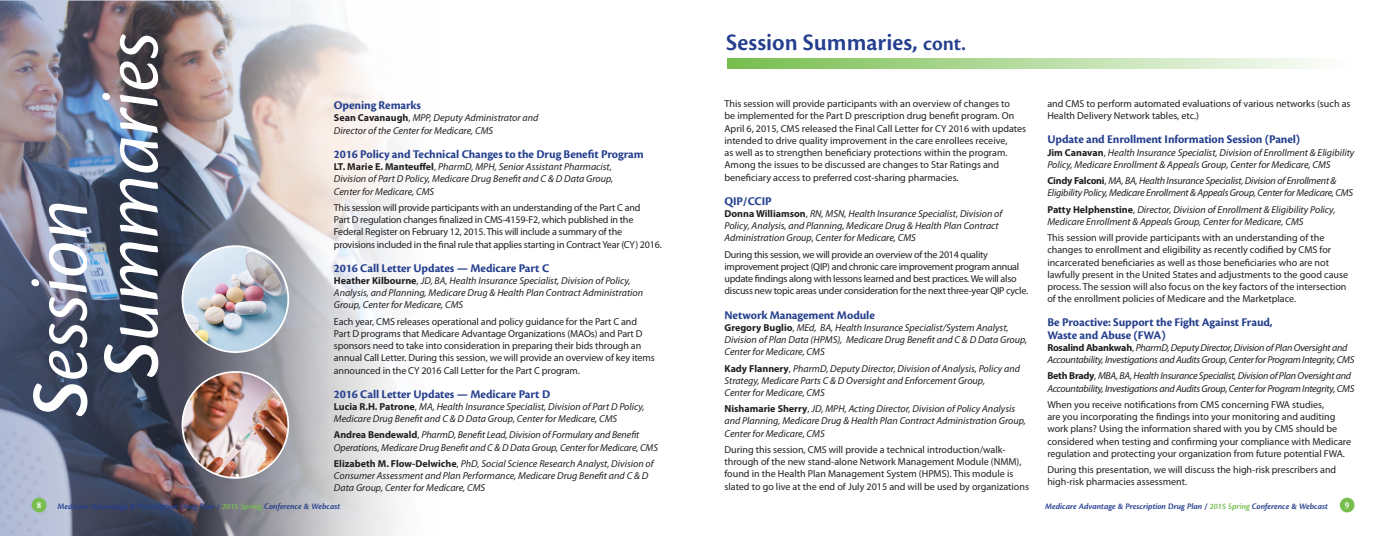
<style>
.page{position:relative;width:1386px;height:536px;background:#fff}
.page>*{position:absolute;margin:0;border:0;box-sizing:border-box;transform-origin:0 0}
.t1{font:83.12px "Cronos Pro Subh It";color:#fff}
.t2{font:600 24.5px "Cronos Pro";color:#253f8e}
.t3{font:700 12.25px/12.2px "Cronos Pro";letter-spacing:-.005em;color:#253f8e}
.t4{font:10.06px/12.2px "Myriad Pro";color:#231f20}
.t5{font:italic 10.06px/12.2px "Myriad Pro";color:#231f20}
.t6{font:italic 10.06px/12.2px "Myriad Pro";letter-spacing:-.025em;color:#231f20}
.t7{font:10.06px/12.2px "Myriad Pro";letter-spacing:-.02em;color:#231f20}
.t8{font:10.06px/12.2px "Myriad Pro";letter-spacing:-.025em;color:#231f20}
.t9{font:italic 10.06px/12.2px "Myriad Pro";letter-spacing:-.02em;color:#231f20}
.t10{font:600 9.45px "Cronos Pro";color:#fff}
.t11{font:italic 600 8.75px "Cronos Pro";color:#253f8e}
.s1{font-family:"Cronos Pro";font-weight:600;font-style:italic}
.s2{font-size:21px}
.s3{font-weight:700;font-style:normal}
.s4{font-style:normal}
.s5{color:#77be4e}
</style>
<div class="page">
<div style="left:1340px;top:497px;width:15px;height:15px;background:#77be4e;border-radius:50%"></div>
<img style="left:0;top:0;width:333px;height:536px">
<img style="left:182px;top:372px;width:106px;height:105px;border-radius:53px">
<div style="left:182px;top:371px;width:107px;height:107px;border:2px solid #fff;border-radius:50%"></div>
<img style="left:182px;top:246px;width:106px;height:106px;border-radius:53px">
<div style="left:182px;top:245px;width:107px;height:108px;border:2px solid #fff;border-radius:50%"></div>
<div style="left:32px;top:497px;width:15px;height:15px;background:#77be4e;border-radius:50%"></div>
<svg style="left:727px;top:58px;width:590px;height:10px;background:#b6dca0"></svg>
<p class="t1" style="left:13px;top:417px;width:220px;rotate:-90deg"><span class="s1">S</span>ession</p>
<p class="t1" style="left:84px;top:378px;width:348px;rotate:-90deg"><span class="s1">S</span>ummaries</p>
<h2 class="t2" style="left:726px;top:28px;width:241px">Session Summaries, <span class="s2">cont.</span></h2>
<p class="t4" style="left:724px;top:98px;width:303px">This session will provide participants with an overview of changes to<br>be implemented for the Part D prescription drug benefit program. On April 6, 2015, CMS released the Final Call Letter for CY 2016 with updates intended to drive quality improvement in the care enrollees receive,<br>as well as to strengthen beneficiary protections within the program.<br>Among the issues to be discussed are changes to Star Ratings and beneficiary access to preferred cost-sharing pharmacies.</p>
<p class="t3" style="left:724px;top:195px;width:49px">QIP/CCIP</p>
<p class="t5" style="left:724px;top:207px;width:279px"><span class="s3">Donna Williamson</span><span class="s4">,</span> RN, MSN, Health Insurance Specialist, Division of<br>Policy, Analysis, and Planning, Medicare Drug &amp; Health Plan Contract<br>Administration Group, Center for Medicare, CMS</p>
<p class="t8" style="left:724px;top:248px;width:305px">During this session, we will provide an overview of the 2014 quality improvement project (QIP) and chronic care improvement program annual update findings along with lessons learned and best practices. We will also discuss new topic areas under consideration for the next three-year QIP cycle.</p>
<p class="t3" style="left:724px;top:308px;width:152px">Network Management Module</p>
<p class="t5" style="left:724px;top:321px;width:304px"><span class="s3">Gregory Buglio</span><span class="s4">,</span> MEd, BA, Health Insurance Specialist/System Analyst,<br>Division of Plan Data (HPMS), Medicare Drug Benefit and C &amp; D Data Group,<br>Center for Medicare, CMS</p>
<p class="t5" style="left:724px;top:362px;width:297px"><span class="s3">Kady Flannery</span><span class="s4">,</span> PharmD, Deputy Director, Division of Analysis, Policy and<br>Strategy, Medicare Parts C &amp; D Oversight and Enforcement Group,<br>Center for Medicare, CMS</p>
<p class="t5" style="left:724px;top:403px;width:303px"><span class="s3">Nishamarie Sherry</span><span class="s4">,</span> JD, MPH, Acting Director, Division of Policy Analysis and Planning, Medicare Drug &amp; Health Plan Contract Administration Group,<br>Center for Medicare, CMS</p>
<p class="t4" style="left:724px;top:443px;width:306px">During this session, CMS will provide a technical introduction/walk&shy;through of the new stand-alone Network Management Module (NMM), found in the Health Plan Management System (HPMS). This module is slated to go live at the end of July 2015 and will be used by organizations</p>
<p class="t3" style="left:334px;top:99px;width:89px">Opening Remarks</p>
<p class="t5" style="left:334px;top:112px;width:206px"><span class="s3">Sean Cavanaugh</span><span class="s4">,</span> MPP, Deputy Administrator and<br>Director of the Center for Medicare, CMS</p>
<p class="t3" style="left:334px;top:148px;width:311px">2016 Policy and Technical Changes to the Drug Benefit Program</p>
<p class="t5" style="left:334px;top:161px;width:281px"><span class="s3">LT. Marie E. Manteuffel</span><span class="s4">,</span> PharmD, MPH, Senior Assistant Pharmacist,<br>Division of Part D Policy, Medicare Drug Benefit and C &amp; D Data Group,<br>Center for Medicare, CMS</p>
<p class="t7" style="left:334px;top:201px;width:329px">This session will provide participants with an understanding of the Part C and<br>Part D regulation changes finalized in CMS-4159-F2, which published in the Federal Register on February 12, 2015. This will include a summary of the provisions included in the final rule that applies starting in Contract Year (CY) 2016.</p>
<p class="t3" style="left:334px;top:262px;width:217px">2016 Call Letter Updates — Medicare Part C</p>
<p class="t5" style="left:334px;top:274px;width:311px"><span class="s3">Heather Kilbourne</span><span class="s4">,</span> JD, BA, Health Insurance Specialist, Division of Policy,<br>Analysis, and Planning, Medicare Drug &amp; Health Plan Contract Administration<br>Group, Center for Medicare, CMS</p>
<p class="t4" style="left:334px;top:315px;width:322px">Each year, CMS releases operational and policy guidance for the Part C and Part D programs that Medicare Advantage Organizations (MAOs) and Part D sponsors need to take into consideration in preparing their bids through an annual Call Letter. During this session, we will provide an overview of key items announced in the CY 2016 Call Letter for the Part C program.</p>
<p class="t3" style="left:334px;top:388px;width:218px">2016 Call Letter Updates — Medicare Part D</p>
<p class="t5" style="left:334px;top:400px;width:312px"><span class="s3">Lucia R.H. Patrone</span><span class="s4">,</span> MA, Health Insurance Specialist, Division of Part D Policy,<br>Medicare Drug Benefit and C &amp; D Data Group, Center for Medicare, CMS</p>
<p class="t5" style="left:334px;top:429px;width:326px"><span class="s3">Andrea Bendewald</span><span class="s4">,</span> PharmD, Benefit Lead, Division of Formulary and Benefit<br>Operations, Medicare Drug Benefit and C &amp; D Data Group, Center for Medicare, CMS</p>
<p class="t5" style="left:334px;top:457px;width:321px"><span class="s3">Elizabeth M. Flow-Delwiche</span><span class="s4">,</span> PhD, Social Science Research Analyst, Division of<br>Consumer Assessment and Plan Performance, Medicare Drug Benefit and C &amp; D<br>Data Group, Center for Medicare, CMS</p>
<p class="t4" style="left:1047px;top:98px;width:305px">and CMS to perform automated evaluations of various networks (such as<br>Health Delivery Network tables, etc.)</p>
<p class="t3" style="left:1047px;top:133px;width:254px">Update and Enrollment Information Session (Panel)</p>
<p class="t5" style="left:1047px;top:146px;width:309px"><span class="s3">Jim Canavan</span><span class="s4">,</span> Health Insurance Specialist, Division of Enrollment &amp; Eligibility<br>Policy, Medicare Enrollment &amp; Appeals Group, Center for Medicare, CMS</p>
<p class="t9" style="left:1047px;top:175px;width:307px"><span class="s3">Cindy Falconi</span><span class="s4">,</span> MA, BA, Health Insurance Specialist, Division of Enrollment &amp;<br>Eligibility Policy, Medicare Enrollment &amp; Appeals Group, Center for Medicare, CMS</p>
<p class="t5" style="left:1047px;top:203px;width:290px"><span class="s3">Patty Helphenstine</span><span class="s4">,</span> Director, Division of Enrollment &amp; Eligibility Policy,<br>Medicare Enrollment &amp; Appeals Group, Center for Medicare, CMS</p>
<p class="t4" style="left:1047px;top:231px;width:302px">This session will provide participants with an understanding of the changes to enrollment and eligibility as recently codified by CMS for incarcerated beneficiaries as well as those beneficiaries who are not lawfully present in the United States and adjustments to the good cause process. The session will also focus on the key factors of the intersection of the enrollment policies of Medicare and the Marketplace.</p>
<p class="t3" style="left:1047px;top:316px;width:227px">Be Proactive: Support the Fight Against Fraud,<br>Waste and Abuse (FWA)</p>
<p class="t6" style="left:1047px;top:341px;width:309px"><span class="s3">Rosalind Abankwah</span><span class="s4">,</span> PharmD, Deputy Director, Division of Plan Oversight and<br>Accountability, Investigations and Audits Group, Center for Program Integrity, CMS</p>
<p class="t6" style="left:1047px;top:370px;width:309px"><span class="s3">Beth Brady</span><span class="s4">,</span> MBA, BA, Health Insurance Specialist, Division of Plan Oversight and<br>Accountability, Investigations and Audits Group, Center for Program Integrity, CMS</p>
<p class="t4" style="left:1047px;top:398px;width:305px">When you receive notifications from CMS concerning FWA studies,<br>are you incorporating the findings into your monitoring and auditing work plans? Using the information shared with you by CMS should be considered when testing and confirming your compliance with Medicare regulation and protecting your organization from future potential FWA.</p>
<p class="t4" style="left:1047px;top:463px;width:290px">During this presentation, we will discuss the high-risk prescribers and high-risk pharmacies assessment.</p>
<p class="t10" style="left:37px;top:499px;width:6px">8</p>
<p class="t11" style="left:58px;top:501px;width:284px">Medicare Advantage &amp; Prescription Drug Plan / <span class="s5">2015 Spring</span> Conference &amp; Webcast</p>
<p class="t11" style="left:1045px;top:501px;width:284px">Medicare Advantage &amp; Prescription Drug Plan / <span class="s5">2015 Spring</span> Conference &amp; Webcast</p>
<p class="t10" style="left:1345px;top:499px;width:6px">9</p>
</div>
